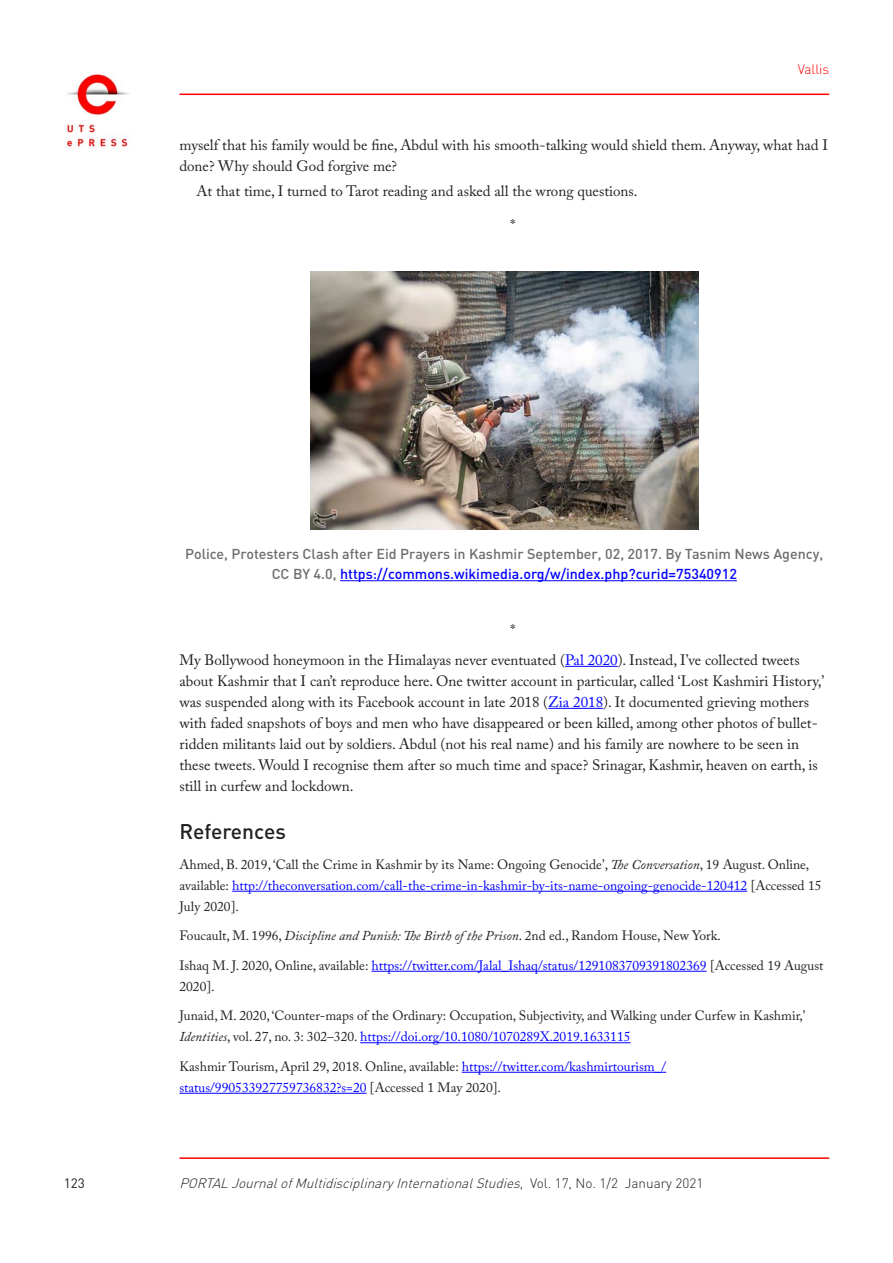
<style>
.page{position:relative;width:893px;height:1263px;background:#fff}
.page>*{position:absolute;margin:0;border:0;box-sizing:border-box;transform-origin:0 0}
.t1{font:500 21px "DIN Pro";color:#231f20}
.t2{font:15px/21px "Adobe Caslon Pro";color:#231f20}
.t3{font:500 14.25px/19.5px "DIN";color:#6c6d70;text-align:center}
.t4{font:13.5px/21px "Adobe Caslon Pro";color:#231f20}
.t5{font:13.5px/29.5px "Adobe Caslon Pro";color:#00f}
.t6{font:italic 300 13.5px "DIN Pro";color:#231f20}
.t7{font:300 13.5px "DIN Pro";color:#fe0000}
.t8{font:13.5px "DIN Pro";color:#231f20}
.s1{color:#00f}
.s2{font-style:italic}
.s3{font-style:italic;color:#231f20}
.s4{color:#231f20}
.s5{font-style:normal}
</style>
<div class="page">
<hr style="left:179px;top:1157px;width:650px;height:2px;background:#fe0000">
<hr style="left:340px;top:580px;width:397px;height:1px;background:#00f">
<hr style="left:565px;top:666px;width:53px;height:1px;background:#00f">
<hr style="left:548px;top:708px;width:55px;height:1px;background:#00f">
<hr style="left:232px;top:891px;width:515px;height:1px;background:#00f">
<hr style="left:371px;top:971px;width:336px;height:1px;background:#00f">
<hr style="left:360px;top:1042px;width:270px;height:1px;background:#00f">
<hr style="left:462px;top:1072px;width:204px;height:1px;background:#00f">
<hr style="left:179px;top:1093px;width:188px;height:1px;background:#00f">
<img style="left:310px;top:272px;width:388px;height:257px">
<img style="left:66px;top:74px;width:63px;height:75px">
<hr style="left:179px;top:94px;width:650px;height:1px;background:#fe0000">
<p class="t7" style="left:798px;top:60px;width:33px">Vallis</p>
<p class="t2" style="left:179px;top:134px;width:650px">myself that his family would be fine, Abdul with his smooth-talking would shield them. Anyway, what had I done? Why should God forgive me?</p>
<p class="t2" style="left:196px;top:181px;width:443px">At that time, I turned to Tarot reading and asked all the wrong questions.</p>
<p class="t2" style="left:510px;top:214px;width:6px">*</p>
<p class="t3" style="left:185px;top:544px;width:640px">Police, Protesters Clash after Eid Prayers in Kashmir September, 02, 2017. By Tasnim News Agency,<br>CC BY 4.0, <span class="s1">https://commons.wikimedia.org/w/index.php?curid=75340912</span></p>
<p class="t2" style="left:179px;top:615px;width:622px;line-height:29.5px;text-indent:331px">*<br>My Bollywood honeymoon in the Himalayas never eventuated (<span class="s1">Pal 2020</span>). Instead, I’ve collected tweets</p>
<p class="t2" style="left:179px;top:670px;width:646px">about Kashmir that I can’t reproduce here. One twitter account in particular, called ‘Lost Kashmiri History,’ was suspended along with its Facebook account in late 2018 (<span class="s1">Zia 2018</span>). It documented grieving mothers with faded snapshots of boys and men who have disappeared or been killed, among other photos of bullet&shy;ridden militants laid out by soldiers. Abdul (not his real name) and his family are nowhere to be seen in these tweets. Would I recognise them after so much time and space? Srinagar, Kashmir, heaven on earth, is still in curfew and lockdown.</p>
<h1 class="t1" style="left:179px;top:817px;width:108px">References</h1>
<p class="t4" style="left:179px;top:854px;width:644px">Ahmed, B. 2019, ‘Call the Crime in Kashmir by its Name: Ongoing Genocide’, <span class="s2">The Conversation</span>, 19 August. Online, available: <span class="s1">http://theconversation.com/call-the-crime-in-kashmir-by-its-name-ongoing-genocide-120412</span> [Accessed 15<br>July 2020].</p>
<p class="t4" style="left:179px;top:921px;width:645px;line-height:29.5px">Foucault, M. 1996, <span class="s2">Discipline and Punish: The Birth of the Prison</span>. 2nd ed., Random House, New York.<br>Ishaq M. J. 2020, Online, available: <span class="s1">https://twitter.com/Jalal_Ishaq/status/1291083709391802369</span> [Accessed 19 August</p>
<p class="t4" style="left:179px;top:971px;width:628px;line-height:29.5px">2020].<br>Junaid, M. 2020, ‘Counter-maps of the Ordinary: Occupation, Subjectivity, and Walking under Curfew in Kashmir,’</p>
<p class="t5" style="left:179px;top:1022px;width:488px"><span class="s3">Identities</span><span class="s4">, vol. 27, no. 3: 302–320.</span> https://doi.org/10.1080/1070289X.2019.1633115<br><span class="s4">Kashmir Tourism, April 29, 2018. Online, available:</span> https://twitter.com/kashmirtourism_/</p>
<p class="t5" style="left:179px;top:1072px;width:323px">status/990533927759736832?s=20 <span class="s4">[Accessed 1 May 2020].</span></p>
<p class="t8" style="left:64px;top:1174px;width:23px">123</p>
<p class="t6" style="left:179px;top:1174px;width:525px">PORTALJournalofMultidisciplinaryInternationalStudies<span class="s5">, Vo l . 1 7 , N o . 1 / 2 J a n u a ry 2 0 2 1</span></p>
</div>
